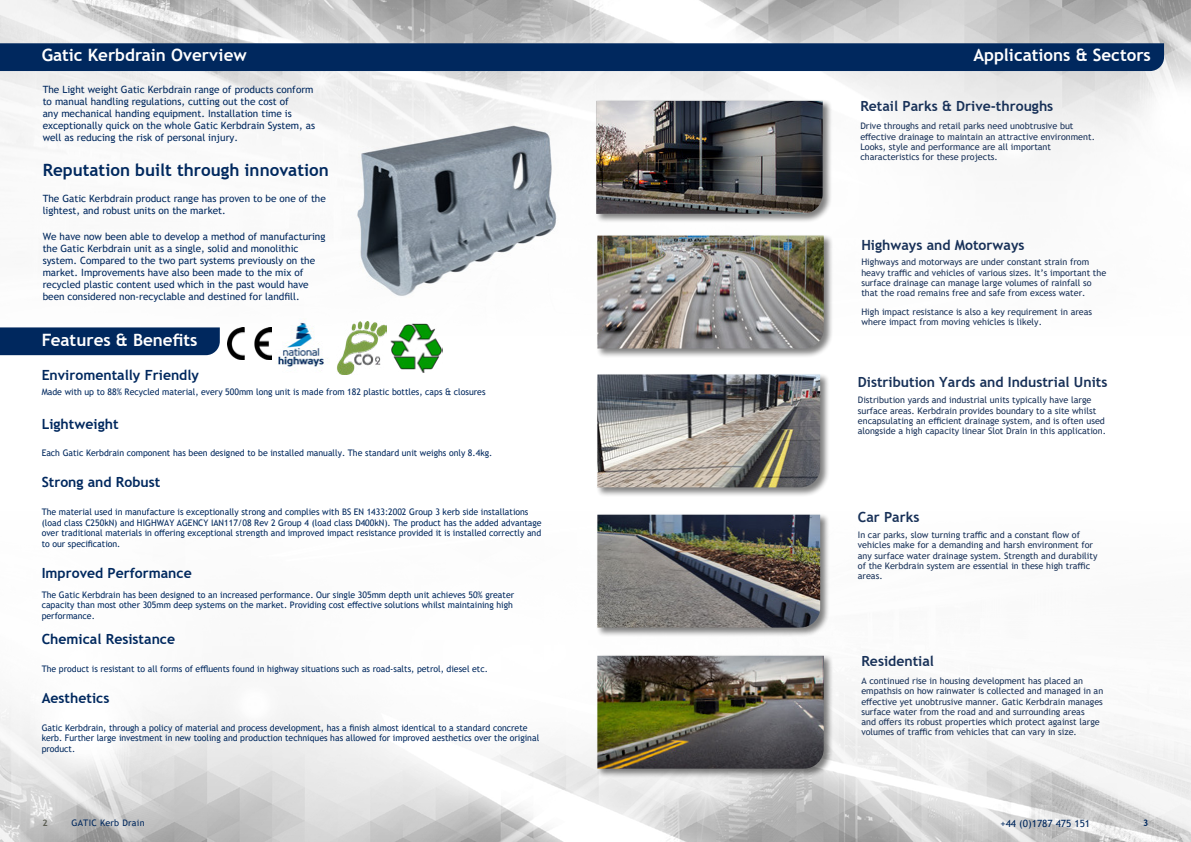
<style>
.page{position:relative;width:1191px;height:842px;background:#fff}
.page>*{position:absolute;margin:0;border:0;box-sizing:border-box;transform-origin:0 0}
.t1{font:700 17px "Trebuchet MS";color:#fff}
.t2{font:700 17px "Trebuchet MS";color:#00285e}
.t3{font:700 14px "Trebuchet MS";color:#183158}
.t4{font:700 14px "Trebuchet MS";color:#00285e}
.t5{font:10px/12px "Trebuchet MS";color:#00285e}
.t6{font:9px/10.2px "Trebuchet MS";color:#183158}
.t7{font:9px/10.8px "Trebuchet MS";color:#00285e}
.t8{font:9px "Trebuchet MS";letter-spacing:.025em;color:#00285e}
.t9{font:700 9px "Trebuchet MS";color:#5c5e54}
.t10{font:700 9px "Trebuchet MS";color:#00285e}
</style>
<div class="page">
<img style="left:0;top:691px;width:1191px;height:151px">
<img style="left:0;top:0;width:1191px;height:360px">
<div style="left:0;top:43px;width:1164px;height:28px;background:#00285e"></div>
<div style="left:0;top:327px;width:220px;height:28px;background:#00285e"></div>
<div style="left:596px;top:655px;width:237px;height:124px;background:#000;opacity:.5"></div>
<img style="left:597px;top:656px;width:226px;height:113px">
<div style="left:596px;top:234px;width:237px;height:124px;background:#000;opacity:.5"></div>
<img style="left:597px;top:236px;width:226px;height:112px">
<div style="left:596px;top:373px;width:233px;height:124px;background:#000;opacity:.5"></div>
<img style="left:597px;top:374px;width:223px;height:113px">
<div style="left:595px;top:100px;width:237px;height:124px;background:#000;opacity:.5"></div>
<img style="left:596px;top:101px;width:226px;height:113px">
<div style="left:596px;top:513px;width:233px;height:124px;background:#000;opacity:.5"></div>
<img style="left:597px;top:515px;width:223px;height:113px">
<img style="left:227px;top:328px;width:45px;height:31px">
<img style="left:276px;top:319px;width:54px;height:48px">
<img style="left:336px;top:321px;width:50px;height:53px">
<img style="left:391px;top:324px;width:51px;height:48px">
<img style="left:348px;top:115px;width:217px;height:184px">
<h1 class="t1" style="left:42px;top:44px;width:207px">Gatic Kerbdrain Overview</h1>
<p class="t5" style="left:43px;top:83px;width:274px">The Light weight Gatic Kerbdrain range of products conform to manual handling regulations, cutting out the cost of<br>any mechanical handing equipment. Installation time is exceptionally quick on the whole Gatic Kerbdrain System, as well as reducing the risk of personal injury.</p>
<h1 class="t2" style="left:43px;top:159px;width:288px">Reputation built through innovation</h1>
<p class="t5" style="left:43px;top:192px;width:285px">The Gatic Kerbdrain product range has proven to be one of the lightest, and robust units on the market.</p>
<p class="t5" style="left:43px;top:230px;width:284px">We have now been able to develop a method of manufacturing the Gatic Kerbdrain unit as a single, solid and monolithic system. Compared to the two part systems previously on the market. Improvements have also been made to the mix of recycled plastic content used which in the past would have been considered non-recyclable and destined for landfill.</p>
<h1 class="t1" style="left:42px;top:329px;width:157px">Features &amp; Benefits</h1>
<h2 class="t4" style="left:42px;top:366px;width:159px">Enviromentally Friendly</h2>
<p class="t7" style="left:42px;top:386px;width:445px">Made with up to 88% Recycled material, every 500mm long unit is made from 182 plastic bottles, caps &amp; closures</p>
<h2 class="t4" style="left:42px;top:415px;width:78px">Lightweight</h2>
<p class="t7" style="left:42px;top:448px;width:452px">Each Gatic Kerbdrain component has been designed to be installed manually. The standard unit weighs only 8.4kg.</p>
<h2 class="t4" style="left:42px;top:473px;width:120px">Strong and Robust</h2>
<p class="t7" style="left:42px;top:506px;width:501px">The material used in manufacture is exceptionally strong and complies with BS EN 1433:2002 Group 3 kerb side installations (load class C250kN) and HIGHWAY AGENCY IAN117/08 Rev 2 Group 4 (load class D400kN). The product has the added advantage over traditional materials in offering exceptional strength and improved impact resistance provided it is installed correctly and to our specification.</p>
<h2 class="t4" style="left:42px;top:564px;width:152px">Improved Performance</h2>
<p class="t7" style="left:42px;top:589px;width:474px">The Gatic Kerbdrain has been designed to an increased performance. Our single 305mm depth unit achieves 50% greater capacity than most other 305mm deep systems on the market. Providing cost effective solutions whilst maintaining high performance.</p>
<h2 class="t4" style="left:42px;top:631px;width:135px">Chemical Resistance</h2>
<p class="t7" style="left:42px;top:663px;width:448px">The product is resistant to all forms of effluents found in highway situations such as road-salts, petrol, diesel etc.</p>
<h2 class="t4" style="left:42px;top:689px;width:69px">Aesthetics</h2>
<p class="t7" style="left:42px;top:722px;width:499px">Gatic Kerbdrain, through a policy of material and process development, has a finish almost identical to a standard concrete kerb. Further large investment in new tooling and production techniques has allowed for improved aesthetics over the original product.</p>
<h1 class="t1" style="left:973px;top:44px;width:179px">Applications &amp; Sectors</h1>
<h2 class="t3" style="left:860px;top:97px;width:194px">Retail Parks &amp; Drive-throughs</h2>
<p class="t6" style="left:860px;top:121px;width:236px">Drive throughs and retail parks need unobtrusive but effective drainage to maintain an attractive environment.<br>Looks, style and performance are all important characteristics for these projects.</p>
<h2 class="t3" style="left:861px;top:236px;width:165px">Highways and Motorways</h2>
<p class="t6" style="left:861px;top:257px;width:246px">Highways and motorways are under constant strain from heavy traffic and vehicles of various sizes. It’s important the surface drainage can manage large volumes of rainfall so that the road remains free and safe from excess water.</p>
<p class="t6" style="left:861px;top:306px;width:232px">High impact resistance is also a key requirement in areas where impact from moving vehicles is likely.</p>
<h2 class="t3" style="left:858px;top:374px;width:251px">Distribution Yards and Industrial Units</h2>
<p class="t6" style="left:858px;top:395px;width:250px">Distribution yards and industrial units typically have large surface areas. Kerbdrain provides boundary to a site whilst encapsulating an efficient drainage system, and is often used alongside a high capacity linear Slot Drain in this application.</p>
<h2 class="t3" style="left:858px;top:509px;width:63px">Car Parks</h2>
<p class="t6" style="left:858px;top:530px;width:241px">In car parks, slow turning traffic and a constant flow of vehicles make for a demanding and harsh environment for any surface water drainage system. Strength and durability of the Kerbdrain system are essential in these high traffic areas.</p>
<h2 class="t3" style="left:861px;top:652px;width:74px">Residential</h2>
<p class="t6" style="left:861px;top:676px;width:243px">A continued rise in housing development has placed an empathsis on how rainwater is collected and managed in an effective yet unobtrusive manner. Gatic Kerbdrain manages surface water from the road and and surrounding areas<br>and offers its robust properties which protect against large volumes of traffic from vehicles that can vary in size.</p>
<p class="t9" style="left:43px;top:817px;width:7px">2</p>
<p class="t8" style="left:71px;top:817px;width:75px">GATIC Kerb Drain</p>
<p class="t5" style="left:1000px;top:817px;width:91px">+44 (0)1787 475 151</p>
<p class="t10" style="left:1143px;top:817px;width:7px">3</p>
</div>
